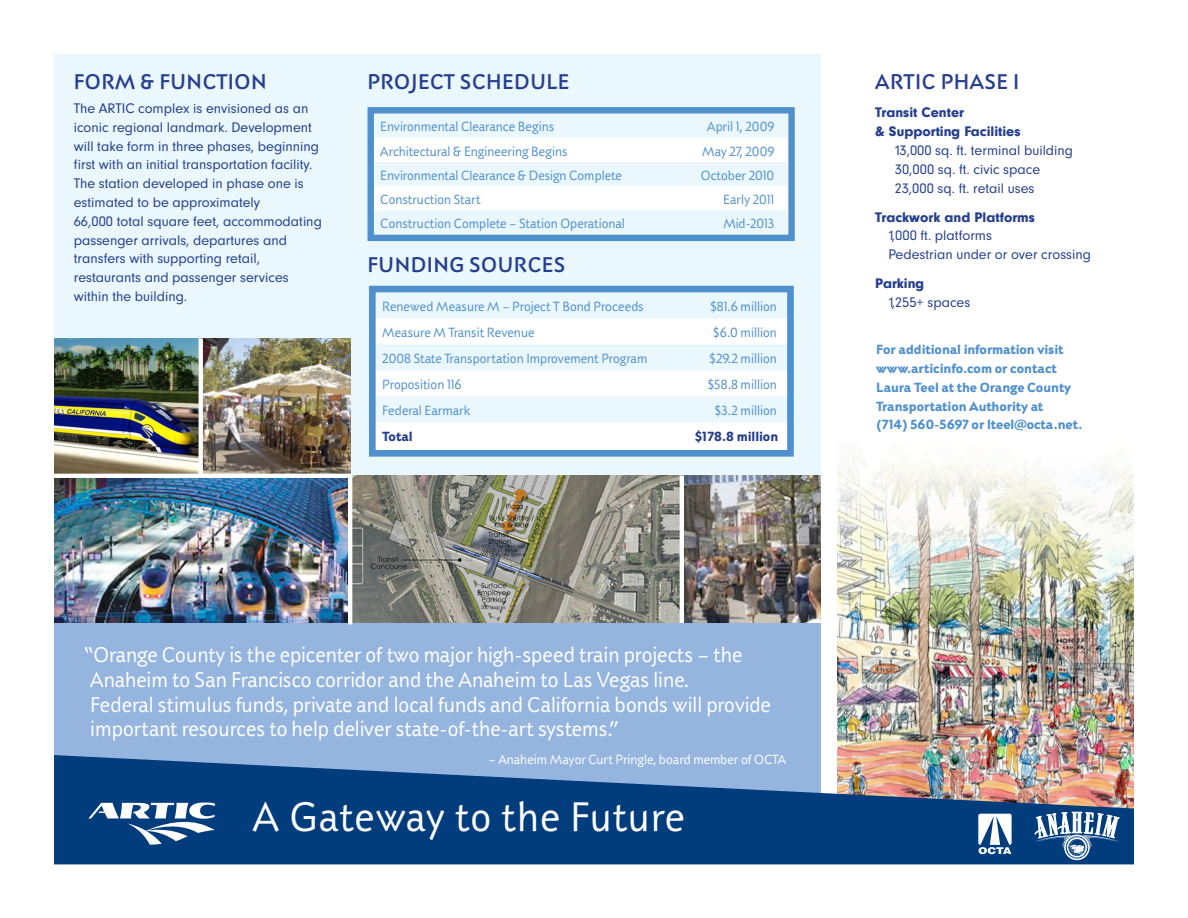
<style>
.page{position:relative;width:1188px;height:918px;background:#fff}
.page>*{position:absolute;margin:0;border:0;box-sizing:border-box;transform-origin:0 0}
.quote_author{font:44.85px "Adderville ITC";letter-spacing:.02em;color:#fff}
.quote_big{font:23.1px/24.6px "Adderville ITC";color:#fff}
.Section_Page_Header{font:500 23.1px "Adderville ITC";letter-spacing:.025em;color:#253f8e}
.copy_blue{font:14.4px/18.8px "Neuzeit Rmn";color:#253f8e}
.copy_blue-2{font:14.4px "Adderville ITC";color:#5090cc}
.quote{font:800 14.4px/18.8px "Adderville ITC";color:#5090cc}
.copy_blue-3{font:900 14.4px/18.8px "Neuzeit";color:#253f8e}
.quote_author-2{font:14.4px "Adderville ITC";color:#fff}
.copy_blue-4{font:800 14.4px "Adderville ITC";color:#253f8e}
</style>
<div class="page">
<img style="left:838px;top:456px;width:296px;height:299px">
<div style="left:54px;top:54px;width:766px;height:425px;background:#eaf7fd"></div>
<img style="left:54px;top:476px;width:626px;height:148px">
<img style="left:684px;top:476px;width:136px;height:148px">
<hr style="left:680px;top:476px;width:4px;height:148px;background:#fff">
<div style="left:54px;top:624px;width:766px;height:200px;background:#95b5de"></div>
<svg style="left:367px;top:107px;width:428px;height:135px"></svg>
<svg style="left:369px;top:285px;width:425px;height:172px"></svg>
<svg style="left:54px;top:755px;width:1080px;height:109px;background:#305b8d"></svg>
<svg style="left:88px;top:802px;width:127px;height:43px;background:#537ba7"></svg>
<img style="left:54px;top:338px;width:296px;height:136px">
<hr style="left:348px;top:478px;width:4px;height:146px;background:#fff">
<hr style="left:54px;top:474px;width:298px;height:4px;background:#fff">
<svg style="left:199px;top:338px;width:4px;height:136px"></svg>
<svg style="left:978px;top:814px;width:34px;height:40px"></svg>
<svg style="left:1033px;top:812px;width:88px;height:48px"></svg>
<p class="Section_Page_Header" style="left:74px;top:68px;width:100px">FORM &amp; FUN</p>
<p class="Section_Page_Header" style="left:203px;top:68px;width:62px">CTION</p>
<p class="copy_blue" style="left:74px;top:100px;width:250px">The ARTIC complex is envisioned as an iconic regional landmark. Development will take form in three phases, beginning first with an initial transportation facility.<br>The station developed in phase one is estimated to be approximately<br>66,000 total square feet, accommodating passenger arrivals, departures and transfers with supporting retail, restaurants and passenger services within the building.</p>
<p class="Section_Page_Header" style="left:368px;top:68px;width:203px">PROJECT SCHEDULE</p>
<p class="copy_blue-2" style="left:380px;top:119px;width:176px">Environmental Clearance Begins</p>
<p class="copy_blue-2" style="left:707px;top:119px;width:69px">April 1, 2009</p>
<p class="copy_blue-2" style="left:380px;top:143px;width:189px">Architectural &amp; Engineering Begins</p>
<p class="copy_blue-2" style="left:702px;top:143px;width:74px">May 27, 2009</p>
<p class="copy_blue-2" style="left:380px;top:167px;width:243px">Environmental Clearance &amp; Design Complete</p>
<p class="copy_blue-2" style="left:701px;top:167px;width:75px">October 2010</p>
<p class="copy_blue-2" style="left:380px;top:191px;width:102px">Construction Start</p>
<p class="copy_blue-2" style="left:723px;top:191px;width:53px">Early 2011</p>
<p class="copy_blue-2" style="left:380px;top:215px;width:246px">Construction Complete – Station Operational</p>
<p class="copy_blue-2" style="left:723px;top:215px;width:53px">Mid-2013</p>
<p class="Section_Page_Header" style="left:368px;top:251px;width:199px">FUNDING SOURCES</p>
<p class="copy_blue-2" style="left:382px;top:298px;width:263px">Renewed Measure M – Project T Bond Proceeds</p>
<p class="copy_blue-2" style="left:711px;top:298px;width:68px">$81.6 million</p>
<p class="copy_blue-2" style="left:382px;top:324px;width:154px">Measure M Transit Revenue</p>
<p class="copy_blue-2" style="left:713px;top:324px;width:65px">$6.0 million</p>
<p class="copy_blue-2" style="left:382px;top:350px;width:267px">2008 State Transportation Improvement Program</p>
<p class="copy_blue-2" style="left:710px;top:350px;width:69px">$29.2 million</p>
<p class="copy_blue-2" style="left:382px;top:376px;width:81px">Proposition 116</p>
<p class="copy_blue-2" style="left:708px;top:376px;width:71px">$58.8 million</p>
<p class="copy_blue-2" style="left:382px;top:402px;width:89px">Federal Earmark</p>
<p class="copy_blue-2" style="left:715px;top:402px;width:64px">$3.2 million</p>
<p class="copy_blue-4" style="left:382px;top:428px;width:32px">Total</p>
<p class="copy_blue-4" style="left:695px;top:428px;width:85px">$178.8 million</p>
<p class="quote_big" style="left:84px;top:642px;width:689px">“Orange County is the epicenter of two major high-speed train projects – the Anaheim to San Francisco corridor and the Anaheim to Las Vegas line.<br>Federal stimulus funds, private and local funds and California bonds will provide important resources to help deliver state-of-the-art systems.”</p>
<p class="quote_author-2" style="left:489px;top:751px;width:299px">– Anaheim Mayor Curt Pringle, board member of OCTA</p>
<p class="quote_author" style="left:253px;top:792px;width:433px">A Gateway to the Future</p>
<p class="Section_Page_Header" style="left:875px;top:68px;width:80px">ARTIC PHASE</p>
<p class="Section_Page_Header" style="left:1013px;top:68px;width:8px">I</p>
<p class="copy_blue-3" style="left:875px;top:104px;width:147px">Transit Center<br>&amp; Supporting Facilities</p>
<p class="copy_blue" style="left:895px;top:142px;width:180px">13,000 sq. ft. terminal building</p>
<p class="copy_blue" style="left:895px;top:161px;width:147px">30,000 sq. ft. civic space</p>
<p class="copy_blue" style="left:895px;top:180px;width:141px">23,000 sq. ft. retail uses</p>
<p class="copy_blue-3" style="left:875px;top:209px;width:161px">Trackwork and Platforms</p>
<p class="copy_blue" style="left:888px;top:227px;width:105px">1,000 ft. platforms</p>
<p class="copy_blue" style="left:888px;top:246px;width:204px">Pedestrian under or over crossing</p>
<p class="copy_blue-3" style="left:875px;top:275px;width:50px">Parking</p>
<p class="copy_blue" style="left:888px;top:294px;width:83px">1,255+ spaces</p>
<p class="quote" style="left:876px;top:340px;width:208px">For additional information visit www.articinfo.com or contact<br>Laura Teel at the Orange County<br>Transportation Authority at<br>(714) 560-5697 or lteel@octa.net.</p>
</div>
